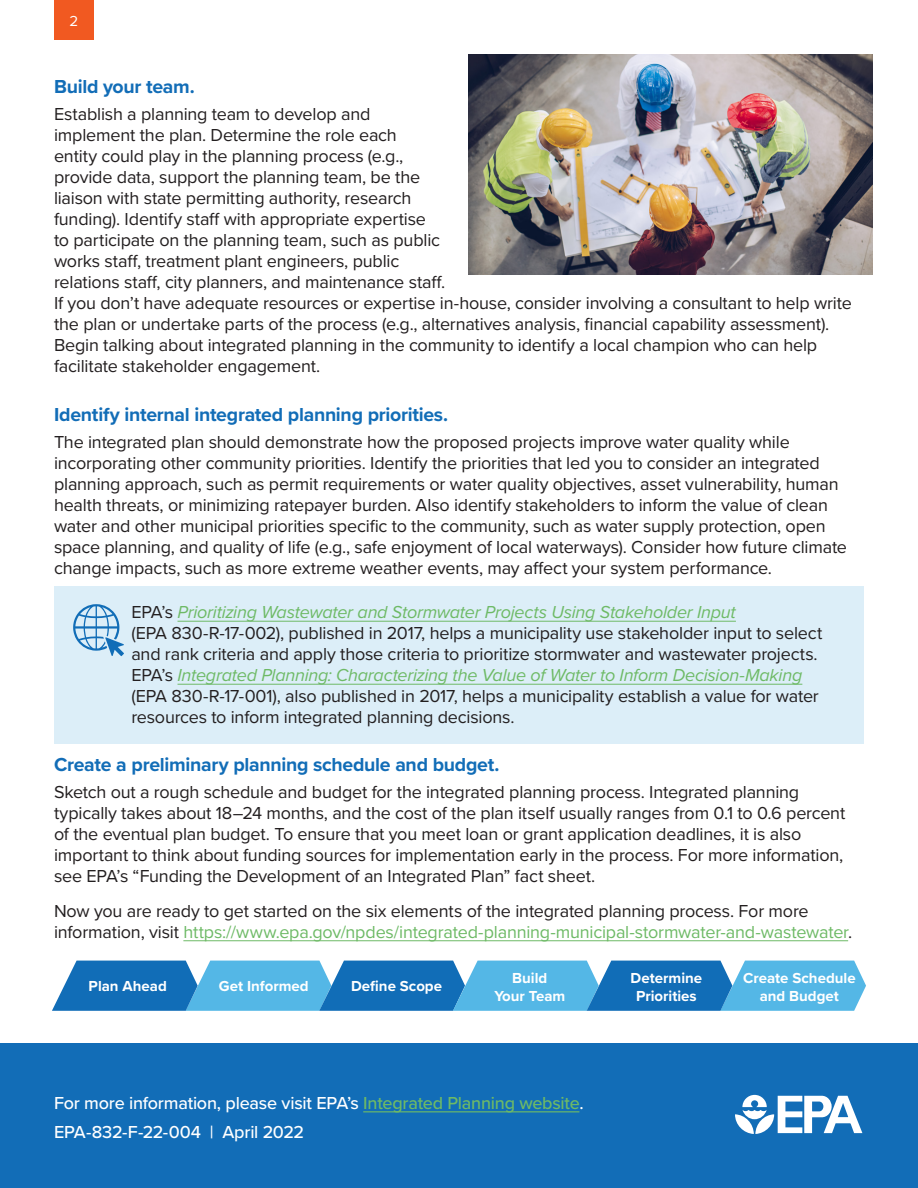
<style>
.page{position:relative;width:918px;height:1188px;background:#fff}
.page>*{position:absolute;margin:0;border:0;box-sizing:border-box;transform-origin:0 0}
.t1{font:700 19.5px "Proxima Nova";letter-spacing:-.015em;color:#126db7}
.Body_text{font:18px/21px "Proxima Nova";letter-spacing:-.01em;color:#231f20}
.Body_text-2{font:500 18px "Proxima Nova";letter-spacing:-.015em;color:#fff}
.t2{font:700 15px/18px "Proxima Nova";color:#fff;text-align:center}
.t3{font:15px "Proxima Nova";color:#fff}
.s1{font-style:italic;color:#6eba66}
.s2{color:#6eba66}
</style>
<div class="page">
<div style="left:54px;top:586px;width:810px;height:158px;background:#dceef8"></div>
<div style="left:54px;top:0;width:40px;height:40px;background:#f15921"></div>
<img style="left:468px;top:54px;width:404px;height:220px">
<svg style="left:73px;top:604px;width:51px;height:52px"></svg>
<hr style="left:178px;top:621px;width:558px;height:1px;background:#6eba66">
<hr style="left:178px;top:684px;width:624px;height:1px;background:#6eba66">
<hr style="left:183px;top:940px;width:665px;height:1px;background:#6eba66">
<div style="left:0;top:1043px;width:918px;height:145px;background:#126db7"></div>
<hr style="left:363px;top:1111px;width:216px;height:1px;background:#6eba66">
<svg style="left:735px;top:1095px;width:127px;height:39px"></svg>
<svg style="left:52px;top:961px;width:814px;height:50px;background:#3f98d1"></svg>
<p class="t3" style="left:69px;top:10px;width:10px">2</p>
<h2 class="t1" style="left:54px;top:72px;width:142px">Build your team.</h2>
<p class="Body_text" style="left:54px;top:103px;width:799px">Establish a planning team to develop and<br>implement the plan. Determine the role each<br>entity could play in the planning process (e.g.,<br>provide data, support the planning team, be the<br>liaison with state permitting authority, research<br>funding). Identify staff with appropriate expertise<br>to participate on the planning team, such as public<br>works staff, treatment plant engineers, public<br>relations staff, city planners, and maintenance staff.<br>If you don’t have adequate resources or expertise in-house, consider involving a consultant to help write the plan or undertake parts of the process (e.g., alternatives analysis, financial capability assessment).<br>Begin talking about integrated planning in the community to identify a local champion who can help facilitate stakeholder engagement.</p>
<h2 class="t1" style="left:54px;top:400px;width:396px">Identify internal integrated planning priorities.</h2>
<p class="Body_text" style="left:54px;top:431px;width:795px">The integrated plan should demonstrate how the proposed projects improve water quality while incorporating other community priorities. Identify the priorities that led you to consider an integrated planning approach, such as permit requirements or water quality objectives, asset vulnerability, human health threats, or minimizing ratepayer burden. Also identify stakeholders to inform the value of clean water and other municipal priorities specific to the community, such as water supply protection, open space planning, and quality of life (e.g., safe enjoyment of local waterways). Consider how future climate change impacts, such as more extreme weather events, may affect your system performance.</p>
<p class="Body_text" style="left:131px;top:601px;width:693px">EPA’s <span class="s1">Prioritizing Wastewater and Stormwater Projects Using Stakeholder Input<br></span>(EPA 830-R-17-002), published in 2017, helps a municipality use stakeholder input to select and rank criteria and apply those criteria to prioritize stormwater and wastewater projects.<br>EPA’s <span class="s1">Integrated Planning: Characterizing the Value of Water to Inform Decision-Making </span>(EPA 830-R-17-001), also published in 2017, helps a municipality establish a value for water resources to inform integrated planning decisions.</p>
<h2 class="t1" style="left:54px;top:750px;width:447px">Create a preliminary planning schedule and budget.</h2>
<p class="Body_text" style="left:54px;top:781px;width:793px">Sketch out a rough schedule and budget for the integrated planning process. Integrated planning typically takes about 18–24 months, and the cost of the plan itself usually ranges from 0.1 to 0.6 percent of the eventual plan budget. To ensure that you meet loan or grant application deadlines, it is also important to think about funding sources for implementation early in the process. For more information, see EPA’s “Funding the Development of an Integrated Plan” fact sheet.</p>
<p class="Body_text" style="left:54px;top:900px;width:800px">Now you are ready to get started on the six elements of the integrated planning process. For more information, visit <span class="s2">https://www.epa.gov/npdes/integrated-planning-municipal-stormwater-and-wastewater</span>.</p>
<p class="t2" style="left:89px;top:977px;width:80px">Plan Ahead</p>
<p class="t2" style="left:219px;top:977px;width:91px">Get Informed</p>
<p class="t2" style="left:351px;top:977px;width:92px">Define Scope</p>
<p class="t2" style="left:494px;top:968px;width:72px">Build<br>Your Team</p>
<p class="t2" style="left:631px;top:968px;width:73px">Determine<br>Priorities</p>
<p class="t2" style="left:743px;top:968px;width:114px">Create Schedule and Budget</p>
<p class="Body_text-2" style="left:54px;top:1090px;width:531px">For more information, please visit EPA’s <span class="s2">Integrated Planning website</span>.</p>
<p class="Body_text-2" style="left:54px;top:1119px;width:252px">EPA-832-F-22-004 | April 2022</p>
</div>
